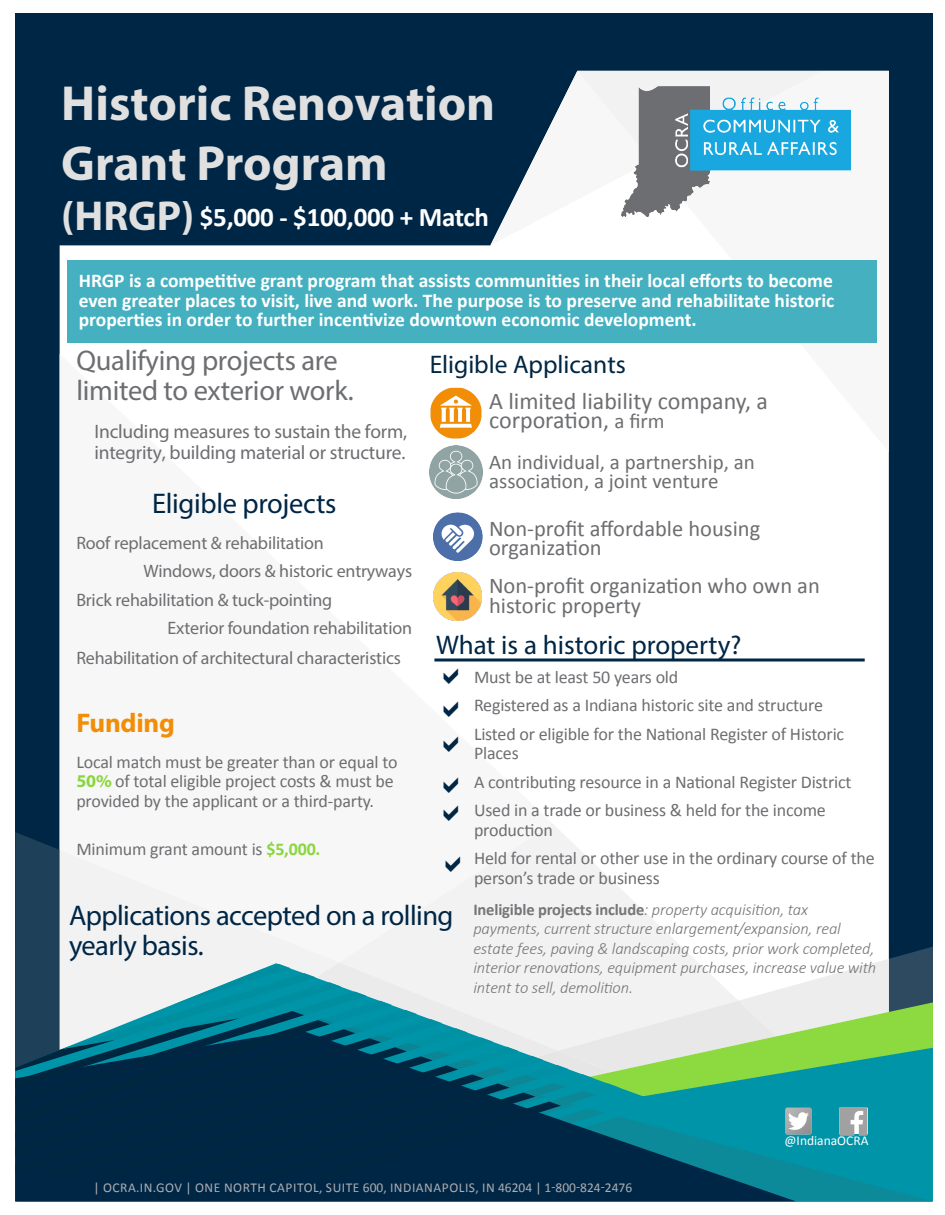
<style>
.page{position:relative;width:945px;height:1215px;background:#fff}
.page>*{position:absolute;margin:0;border:0;box-sizing:border-box;transform-origin:0 0}
.t1{font:700 49.5px/59.4px "Myriad Pro";color:#e0e0e0}
.t2{font:700 42px "Myriad Pro";color:#e0e0e0}
.Bullets{font:28.5px/30px "Myriad Pro";letter-spacing:-.02em;color:#002645}
.Bullets-2{font:28.5px/30px "Myriad Pro";letter-spacing:-.01em;color:#6d6e71}
.t3{font:27px "Myriad Pro";color:#002645}
.t4{font:700 27px "Calibri";letter-spacing:-.01em;color:#fff}
.Bullets-3{font:700 27px "Myriad Pro";letter-spacing:-.01em;color:#f18d06}
.sidebar_text_OCRA_in{font:25.5px "Myriad Pro";color:#002642}
.Paragraph_Style_2{font:24px/19.5px "Calibri";color:#6d6e71}
.Paragraph_Style_2-2{font:22.5px/19.5px "Calibri";color:#6d6e71}
.Paragraph_Style_2-3{font:21px/19.5px "Calibri";color:#6d6e71}
.Paragraph_Style_2-4{font:700 19.5px/19.5px "Calibri";color:#fff;text-align:justify}
.Bullets-4{font:19.5px/21px "Myriad Pro";letter-spacing:-.01em;color:#6d6e71}
.Bullets-5{font:18px/19.5px "Calibri";letter-spacing:-.01em;color:#6d6e71}
.Bullets-6{font:18px "Myriad Pro";letter-spacing:-.01em;color:#6d6e71}
.Bullets-7{font:italic 300 16.5px/19.5px "Calibri";letter-spacing:-.01em;color:#757679}
.t5{font:13.5px "Calibri";letter-spacing:.04em;color:#adaeb2}
.t6{font:13.5px "Calibri";color:#fff}
.s1{font-size:21px}
.s2{font-family:"Myriad Pro";font-weight:700;color:#8ad63d}
.s3{font-weight:700;color:#8ad63d}
.s4{font-weight:700;font-style:normal}
</style>
<div class="page">
<div style="left:15px;top:14px;width:918px;height:1187px;background:#002645"></div>
<div style="left:60px;top:245px;width:829px;height:587px;background:#fff"></div>
<div style="left:651px;top:71px;width:238px;height:381px;background:#fff"></div>
<svg style="left:490px;top:71px;width:333px;height:174px"></svg>
<div style="left:60px;top:354px;width:493px;height:478px;background:#f7f7f7"></div>
<div style="left:339px;top:824px;width:399px;height:8px;background:#f7f7f7"></div>
<svg style="left:796px;top:1178px;width:137px;height:23px;background:#088d9d"></svg>
<svg style="left:15px;top:1178px;width:781px;height:23px"></svg>
<img style="left:621px;top:87px;width:229px;height:129px">
<div style="left:68px;top:261px;width:810px;height:82px;background:#45b1c0"></div>
<img style="left:430px;top:387px;width:52px;height:52px">
<img style="left:430px;top:446px;width:53px;height:53px">
<svg style="left:434px;top:658px;width:431px;height:4px;fill:#798d9d"></svg>
<img style="left:433px;top:511px;width:50px;height:51px">
<img style="left:433px;top:573px;width:49px;height:48px">
<svg style="left:444px;top:668px;width:14px;height:16px"></svg>
<svg style="left:444px;top:701px;width:14px;height:16px"></svg>
<svg style="left:444px;top:737px;width:14px;height:15px"></svg>
<svg style="left:444px;top:777px;width:14px;height:16px"></svg>
<svg style="left:444px;top:805px;width:14px;height:16px"></svg>
<svg style="left:15px;top:832px;width:918px;height:346px"></svg>
<p class="t1" style="left:61px;top:72px;width:436px">Historic Renovation<br>Grant Program</p>
<p class="t2" style="left:61px;top:189px;width:134px">(HRGP)</p>
<p class="Paragraph_Style_2-4" style="left:79px;top:271px;width:757px">HRGP is a competitive grant program that assists communities in their local efforts to become even greater places to visit, live and work. The purpose is to preserve and rehabilitate historic properties in order to further incentivize downtown economic development.</p>
<p class="Bullets-2" style="left:76px;top:345px;width:279px">Qualifying projects are limited to exterior work.</p>
<p class="Bullets-4" style="left:94px;top:421px;width:314px">Including measures to sustain the form, integrity, building material or structure.</p>
<p class="Bullets" style="left:152px;top:488px;width:186px">Eligible projects</p>
<p class="Bullets-6" style="left:76px;top:532px;width:249px">Roof replacement &amp; rehabilitation</p>
<p class="Bullets-6" style="left:143px;top:560px;width:270px">Windows, doors &amp; historic entryways</p>
<p class="Bullets-6" style="left:76px;top:589px;width:258px">Brick rehabilitation &amp; tuck-pointing</p>
<p class="Bullets-6" style="left:168px;top:617px;width:246px">Exterior foundation rehabilitation</p>
<p class="Bullets-6" style="left:76px;top:647px;width:326px">Rehabilitation of architectural characteristics</p>
<p class="t4" style="left:200px;top:200px;width:291px">$5,000 - $100,000 + Match</p>
<p class="sidebar_text_OCRA_in" style="left:430px;top:348px;width:198px">Eligible Applicants</p>
<p class="Paragraph_Style_2" style="left:489px;top:391px;width:280px">A limited liability company, a corporation, <span class="s1">a firm</span></p>
<p class="Paragraph_Style_2-3" style="left:489px;top:452px;width:267px">An individual, a partnership, an association, a joint venture</p>
<p class="Paragraph_Style_2-2" style="left:489px;top:518px;width:273px">Non-profit affordable housing organization</p>
<p class="Paragraph_Style_2-2" style="left:489px;top:576px;width:332px">Non-profit organization who own an historic property</p>
<p class="t3" style="left:436px;top:628px;width:307px">What is a historic property?</p>
<p class="Bullets-3" style="left:76px;top:705px;width:100px">Funding</p>
<p class="Bullets-5" style="left:76px;top:752px;width:323px">Local match must be greater than or equal to<br><span class="s2">50%</span> of total eligible project costs &amp; must be provided by the applicant or a third-party.</p>
<p class="Bullets-5" style="left:76px;top:839px;width:246px">Minimum grant amount is <span class="s3">$5,000.</span></p>
<p class="Bullets" style="left:69px;top:900px;width:386px">Applications accepted on a rolling yearly basis.</p>
<p class="Bullets-5" style="left:474px;top:667px;width:206px">Must be at least 50 years old</p>
<p class="Bullets-5" style="left:474px;top:695px;width:351px">Registered as a Indiana historic site and structure</p>
<p class="Bullets-5" style="left:474px;top:724px;width:372px">Listed or eligible for the National Register of Historic<br>Places</p>
<p class="Bullets-5" style="left:474px;top:772px;width:379px">A contributing resource in a National Register District</p>
<p class="Bullets-5" style="left:474px;top:800px;width:353px">Used in a trade or business &amp; held for the income production</p>
<p class="Bullets-5" style="left:474px;top:848px;width:402px">Held for rental or other use in the ordinary course of the person’s trade or business</p>
<p class="Bullets-7" style="left:473px;top:899px;width:404px"><span class="s4">Ineligible projects include</span>: property acquisition, tax payments, current structure enlargement/expansion, real estate fees, paving &amp; landscaping costs, prior work completed, interior renovations, equipment purchases, increase value with intent to sell, demolition.</p>
<p class="t6" style="left:785px;top:1132px;width:86px">@IndianaOCRA</p>
<p class="t5" style="left:94px;top:1179px;width:540px">| OCRA.IN.GOV | ONE NORTH CAPITOL, SUITE 600, INDIANAPOLIS, IN 46204 | 1-800-824-2476</p>
</div>
